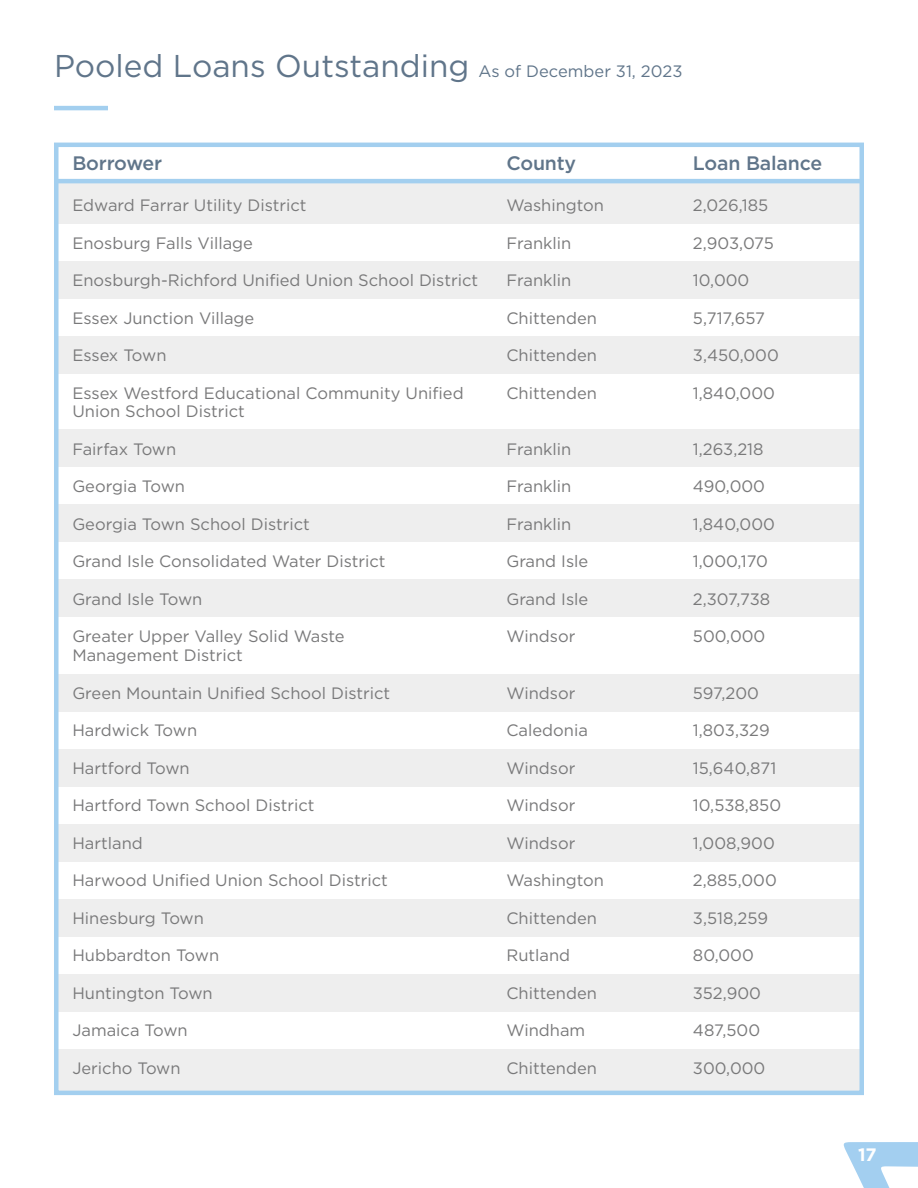
<style>
.page{position:relative;width:918px;height:1188px;background:#fff}
.page>*{position:absolute;margin:0;border:0;box-sizing:border-box;transform-origin:0 0}
.t1{font:31.5px "Gotham";color:#60758a}
.t2{font:500 19.5px "Gotham";letter-spacing:-.01em;color:#60758a}
.t3{font:700 18px "Gotham";color:#fff}
.t4{font:16.5px/18.8px "Gotham";color:#79797a}
.t5{font:16.5px "Gotham";color:#60758a}
</style>
<div class="page">
<svg style="left:843px;top:1142px;width:75px;height:46px"></svg>
<div style="left:56px;top:181px;width:806px;height:43px;background:#eee"></div>
<div style="left:56px;top:261px;width:806px;height:38px;background:#eee"></div>
<div style="left:56px;top:336px;width:806px;height:38px;background:#eee"></div>
<div style="left:56px;top:429px;width:806px;height:38px;background:#eee"></div>
<div style="left:56px;top:505px;width:806px;height:37px;background:#eee"></div>
<div style="left:56px;top:580px;width:806px;height:37px;background:#eee"></div>
<div style="left:56px;top:674px;width:806px;height:38px;background:#eee"></div>
<div style="left:56px;top:749px;width:806px;height:38px;background:#eee"></div>
<div style="left:56px;top:824px;width:806px;height:38px;background:#eee"></div>
<div style="left:56px;top:899px;width:806px;height:38px;background:#eee"></div>
<div style="left:56px;top:974px;width:806px;height:38px;background:#eee"></div>
<div style="left:56px;top:1049px;width:806px;height:43px;background:#eee"></div>
<div style="left:54px;top:143px;width:810px;height:952px;border:4px solid #a3cfef"></div>
<hr style="left:54px;top:106px;width:54px;height:4px;background:#a3cfef">
<hr style="left:56px;top:179px;width:806px;height:4px;background:#a3cfef">
<h1 class="t1" style="left:54px;top:46px;width:417px">Pooled Loans Outstanding</h1>
<p class="t5" style="left:478px;top:60px;width:206px">As of December 31, 2023</p>
<p class="t2" style="left:72px;top:150px;width:91px">Borrower</p>
<p class="t2" style="left:506px;top:150px;width:71px">County</p>
<p class="t2" style="left:693px;top:150px;width:131px">Loan Balance</p>
<p class="t4" style="left:72px;top:195px;width:236px">Edward Farrar Utility District</p>
<p class="t4" style="left:72px;top:233px;width:182px">Enosburg Falls Village</p>
<p class="t4" style="left:72px;top:270px;width:407px">Enosburgh-Richford Unified Union School District</p>
<p class="t4" style="left:72px;top:308px;width:184px">Essex Junction Village</p>
<p class="t4" style="left:72px;top:345px;width:96px">Essex Town</p>
<p class="t4" style="left:72px;top:383px;width:393px">Essex Westford Educational Community Unified<br>Union School District</p>
<p class="t4" style="left:72px;top:439px;width:105px">Fairfax Town</p>
<p class="t4" style="left:72px;top:477px;width:114px">Georgia Town</p>
<p class="t4" style="left:72px;top:514px;width:239px">Georgia Town School District</p>
<p class="t4" style="left:72px;top:552px;width:315px">Grand Isle Consolidated Water District</p>
<p class="t4" style="left:72px;top:589px;width:132px">Grand Isle Town</p>
<p class="t4" style="left:72px;top:627px;width:274px">Greater Upper Valley Solid Waste<br>Management District</p>
<p class="t4" style="left:72px;top:683px;width:319px">Green Mountain Unified School District</p>
<p class="t4" style="left:72px;top:721px;width:126px">Hardwick Town</p>
<p class="t4" style="left:72px;top:758px;width:119px">Hartford Town</p>
<p class="t4" style="left:72px;top:796px;width:244px">Hartford Town School District</p>
<p class="t4" style="left:72px;top:833px;width:72px">Hartland</p>
<p class="t4" style="left:72px;top:871px;width:317px">Harwood Unified Union School District</p>
<p class="t4" style="left:72px;top:908px;width:133px">Hinesburg Town</p>
<p class="t4" style="left:72px;top:946px;width:148px">Hubbardton Town</p>
<p class="t4" style="left:72px;top:983px;width:142px">Huntington Town</p>
<p class="t4" style="left:72px;top:1021px;width:117px">Jamaica Town</p>
<p class="t4" style="left:72px;top:1058px;width:110px">Jericho Town</p>
<p class="t4" style="left:506px;top:196px;width:99px">Washington</p>
<p class="t4" style="left:506px;top:233px;width:67px">Franklin</p>
<p class="t4" style="left:506px;top:271px;width:67px">Franklin</p>
<p class="t4" style="left:506px;top:308px;width:92px">Chittenden</p>
<p class="t4" style="left:506px;top:346px;width:92px">Chittenden</p>
<p class="t4" style="left:506px;top:383px;width:92px">Chittenden</p>
<p class="t4" style="left:506px;top:439px;width:67px">Franklin</p>
<p class="t4" style="left:506px;top:477px;width:67px">Franklin</p>
<p class="t4" style="left:506px;top:514px;width:67px">Franklin</p>
<p class="t4" style="left:506px;top:552px;width:83px">Grand Isle</p>
<p class="t4" style="left:506px;top:589px;width:83px">Grand Isle</p>
<p class="t4" style="left:506px;top:627px;width:71px">Windsor</p>
<p class="t4" style="left:506px;top:683px;width:71px">Windsor</p>
<p class="t4" style="left:506px;top:721px;width:83px">Caledonia</p>
<p class="t4" style="left:506px;top:758px;width:71px">Windsor</p>
<p class="t4" style="left:506px;top:796px;width:71px">Windsor</p>
<p class="t4" style="left:506px;top:833px;width:71px">Windsor</p>
<p class="t4" style="left:506px;top:871px;width:99px">Washington</p>
<p class="t4" style="left:506px;top:908px;width:92px">Chittenden</p>
<p class="t4" style="left:506px;top:946px;width:65px">Rutland</p>
<p class="t4" style="left:506px;top:983px;width:92px">Chittenden</p>
<p class="t4" style="left:506px;top:1021px;width:80px">Windham</p>
<p class="t4" style="left:506px;top:1058px;width:92px">Chittenden</p>
<p class="t4" style="left:693px;top:196px;width:77px">2,026,185</p>
<p class="t4" style="left:693px;top:233px;width:82px">2,903,075</p>
<p class="t4" style="left:693px;top:271px;width:58px">10,000</p>
<p class="t4" style="left:693px;top:308px;width:74px">5,717,657</p>
<p class="t4" style="left:693px;top:346px;width:87px">3,450,000</p>
<p class="t4" style="left:693px;top:383px;width:83px">1,840,000</p>
<p class="t4" style="left:693px;top:439px;width:72px">1,263,218</p>
<p class="t4" style="left:693px;top:477px;width:74px">490,000</p>
<p class="t4" style="left:693px;top:514px;width:83px">1,840,000</p>
<p class="t4" style="left:693px;top:552px;width:77px">1,000,170</p>
<p class="t4" style="left:693px;top:589px;width:79px">2,307,738</p>
<p class="t4" style="left:693px;top:627px;width:74px">500,000</p>
<p class="t4" style="left:693px;top:683px;width:68px">597,200</p>
<p class="t4" style="left:693px;top:721px;width:78px">1,803,329</p>
<p class="t4" style="left:693px;top:758px;width:85px">15,640,871</p>
<p class="t4" style="left:693px;top:796px;width:90px">10,538,850</p>
<p class="t4" style="left:693px;top:833px;width:83px">1,008,900</p>
<p class="t4" style="left:693px;top:871px;width:85px">2,885,000</p>
<p class="t4" style="left:693px;top:908px;width:77px">3,518,259</p>
<p class="t4" style="left:693px;top:946px;width:62px">80,000</p>
<p class="t4" style="left:693px;top:983px;width:70px">352,900</p>
<p class="t4" style="left:693px;top:1021px;width:69px">487,500</p>
<p class="t4" style="left:693px;top:1058px;width:74px">300,000</p>
<p class="t3" style="left:858px;top:1143px;width:20px">17</p>
</div>
